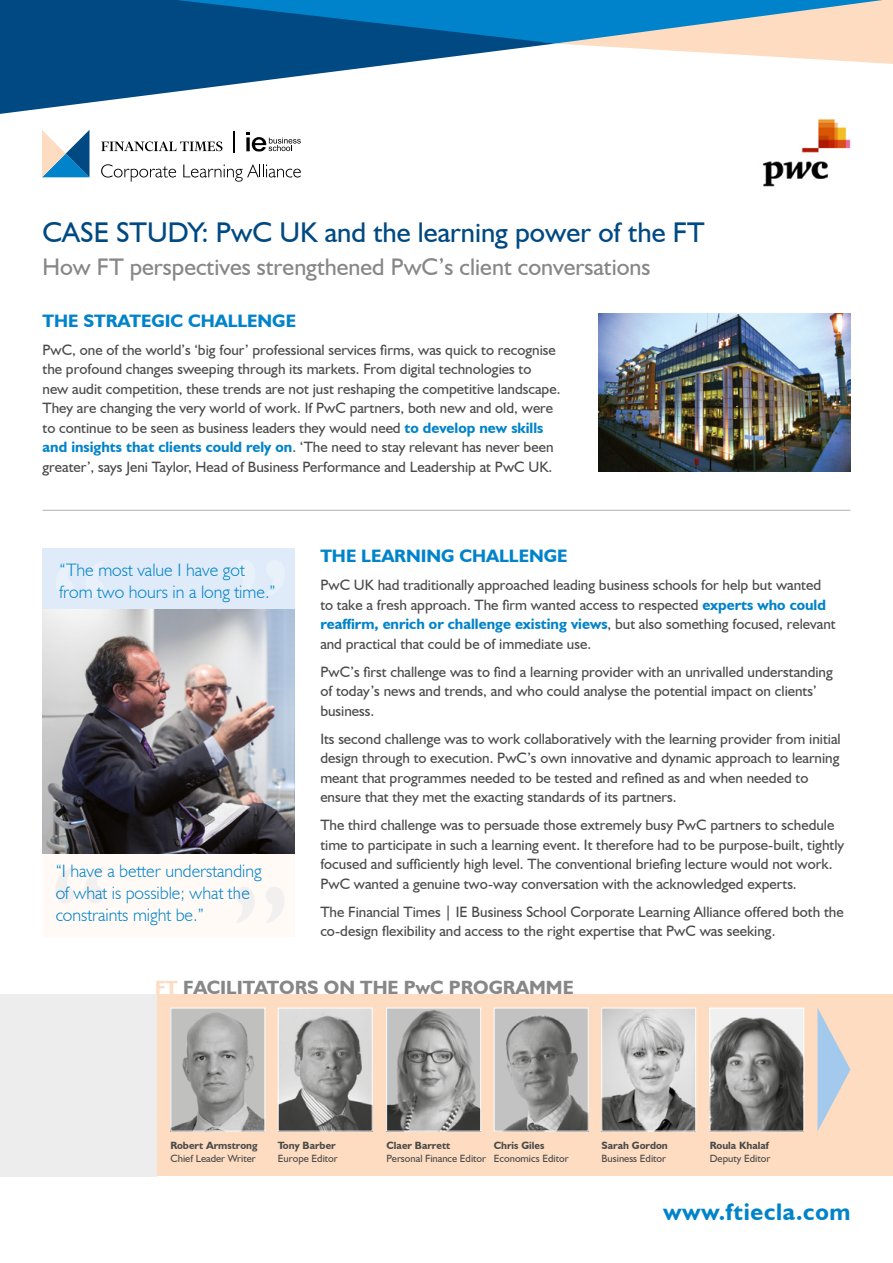
<style>
.page{position:relative;width:893px;height:1263px;background:#fff}
.page>*{position:absolute;margin:0;border:0;box-sizing:border-box;transform-origin:0 0}
.Heading_One{font:28.5px "Humanist 521 BT";color:#004982}
.Heading_One-2{font:24px "Humanist 521 BT";color:#878787}
.Subheading{font:700 24px "Humanist 521 BT";letter-spacing:.03em;color:#0083ca}
.t1{font:700 19.2px "Humanist 521 BT";color:#878787}
.t2{font:300 18px/21.6px "Humanist 521 BT";color:#0083ca}
.Sub_heading{font:700 18px "Humanist 521 BT";color:#0083ca}
.Body_copy{font:15px/19.5px "Humanist 521 BT";color:#4a4a49}
.Body_copy-2{font:10.5px/13.5px "Humanist 521 BT";color:#4a4a49}
.s1{font-weight:700;color:#0083ca}
.s2{color:#fddcc1}
.s3{font-weight:700}
</style>
<div class="page">
<img style="left:598px;top:313px;width:252px;height:159px">
<img style="left:43px;top:609px;width:252px;height:245px">
<svg style="left:555px;top:0;width:338px;height:64px"></svg>
<svg style="left:0;top:0;width:555px;height:114px;fill:#004982"></svg>
<div style="left:156px;top:994px;width:737px;height:182px;background:#fddcc1"></div>
<img style="left:603px;top:1010px;width:91px;height:119px">
<div style="left:601px;top:1008px;width:95px;height:123px;border:1px solid #fff"></div>
<img style="left:496px;top:1010px;width:91px;height:119px">
<div style="left:494px;top:1008px;width:95px;height:123px;border:1px solid #fff"></div>
<img style="left:172px;top:1010px;width:91px;height:119px">
<div style="left:170px;top:1008px;width:95px;height:123px;border:1px solid #fff"></div>
<img style="left:280px;top:1010px;width:91px;height:119px">
<div style="left:278px;top:1008px;width:95px;height:123px;border:1px solid #fff"></div>
<img style="left:388px;top:1010px;width:91px;height:119px">
<div style="left:386px;top:1008px;width:95px;height:123px;border:1px solid #fff"></div>
<img style="left:711px;top:1010px;width:91px;height:119px">
<div style="left:709px;top:1008px;width:95px;height:123px;border:1px solid #fff"></div>
<div style="left:43px;top:854px;width:252px;height:82px;background:#fffaf6"></div>
<svg style="left:236px;top:887px;width:48px;height:36px"></svg>
<svg style="left:56px;top:867px;width:48px;height:36px"></svg>
<div style="left:43px;top:549px;width:252px;height:60px;background:#dfebf9"></div>
<hr style="left:43px;top:510px;width:807px;height:1px;background:#b3b2b2">
<div style="left:0;top:994px;width:156px;height:183px;background:#ededed"></div>
<img style="left:763px;top:119px;width:88px;height:68px">
<svg style="left:101px;top:141px;width:121px;height:10px"></svg>
<svg style="left:42px;top:130px;width:47px;height:47px"></svg>
<svg style="left:101px;top:164px;width:75px;height:18px"></svg>
<svg style="left:183px;top:164px;width:118px;height:18px"></svg>
<svg style="left:246px;top:132px;width:55px;height:20px"></svg>
<svg style="left:234px;top:131px;width:1px;height:22px"></svg>
<svg style="left:817px;top:1008px;width:33px;height:123px"></svg>
<p class="Heading_One" style="left:43px;top:214px;width:664px">CASE STUDY: PwC UK and the learning power of the FT</p>
<p class="Heading_One-2" style="left:43px;top:252px;width:610px">How FT perspectives strengthened PwC’s client conversations</p>
<p class="Sub_heading" style="left:43px;top:310px;width:255px">THE STRATEGIC CHALLENGE</p>
<p class="Body_copy" style="left:43px;top:340px;width:519px">PwC, one of the world’s ‘big four’ professional services firms, was quick to recognise the profound changes sweeping through its markets. From digital technologies to new audit competition, these trends are not just reshaping the competitive landscape.<br>They are changing the very world of work. If PwC partners, both new and old, were to continue to be seen as business leaders they would need <span class="s1">to develop new skills and insights that clients could rely on</span>. ‘The need to stay relevant has never been greater’, says Jeni Taylor, Head of Business Performance and Leadership at PwC UK.</p>
<p class="t2" style="left:60px;top:559px;width:218px">“The most value I have got from two hours in a long time.”</p>
<p class="t2" style="left:56px;top:860px;width:207px">“I have a better understanding of what is possible; what the constraints might be.”</p>
<p class="Sub_heading" style="left:320px;top:545px;width:249px">THE LEARNING CHALLENGE</p>
<p class="Body_copy" style="left:320px;top:575px;width:517px">PwC UK had traditionally approached leading business schools for help but wanted to take a fresh approach. The firm wanted access to respected <span class="s1">experts who could reaffirm, enrich or challenge existing views</span>, but also something focused, relevant and practical that could be of immediate use.</p>
<p class="Body_copy" style="left:320px;top:662px;width:514px">PwC’s first challenge was to find a learning provider with an unrivalled understanding of today’s news and trends, and who could analyse the potential impact on clients’ business.</p>
<p class="Body_copy" style="left:320px;top:729px;width:522px">Its second challenge was to work collaboratively with the learning provider from initial design through to execution. PwC’s own innovative and dynamic approach to learning meant that programmes needed to be tested and refined as and when needed to ensure that they met the exacting standards of its partners.</p>
<p class="Body_copy" style="left:320px;top:815px;width:525px">The third challenge was to persuade those extremely busy PwC partners to schedule time to participate in such a learning event. It therefore had to be purpose-built, tightly focused and sufficiently high level. The conventional briefing lecture would not work.<br>PwC wanted a genuine two-way conversation with the acknowledged experts.</p>
<p class="Body_copy" style="left:320px;top:902px;width:525px">The Financial Times | IE Business School Corporate Learning Alliance offered both the co-design flexibility and access to the right expertise that PwC was seeking.</p>
<p class="t1" style="left:155px;top:976px;width:420px"><span class="s2">FT</span> FACILITATORS ON THE PwC PROGRAMME</p>
<p class="Body_copy-2" style="left:170px;top:1138px;width:89px"><span class="s3">Robert Armstrong<br></span>Chief Leader Writer</p>
<p class="Body_copy-2" style="left:278px;top:1138px;width:61px"><span class="s3">Tony Barber<br></span>Europe Editor</p>
<p class="Body_copy-2" style="left:387px;top:1138px;width:101px"><span class="s3">Claer Barrett<br></span>Personal Finance Editor</p>
<p class="Body_copy-2" style="left:710px;top:1138px;width:62px"><span class="s3">Roula Khalaf<br></span>Deputy Editor</p>
<p class="Body_copy-2" style="left:494px;top:1138px;width:76px"><span class="s3">Chris Giles<br></span>Economics Editor</p>
<p class="Body_copy-2" style="left:601px;top:1138px;width:68px"><span class="s3">Sarah Gordon<br></span>Business Editor</p>
<p class="Subheading" style="left:664px;top:1197px;width:188px">www.ftiecla.com</p>
</div>
